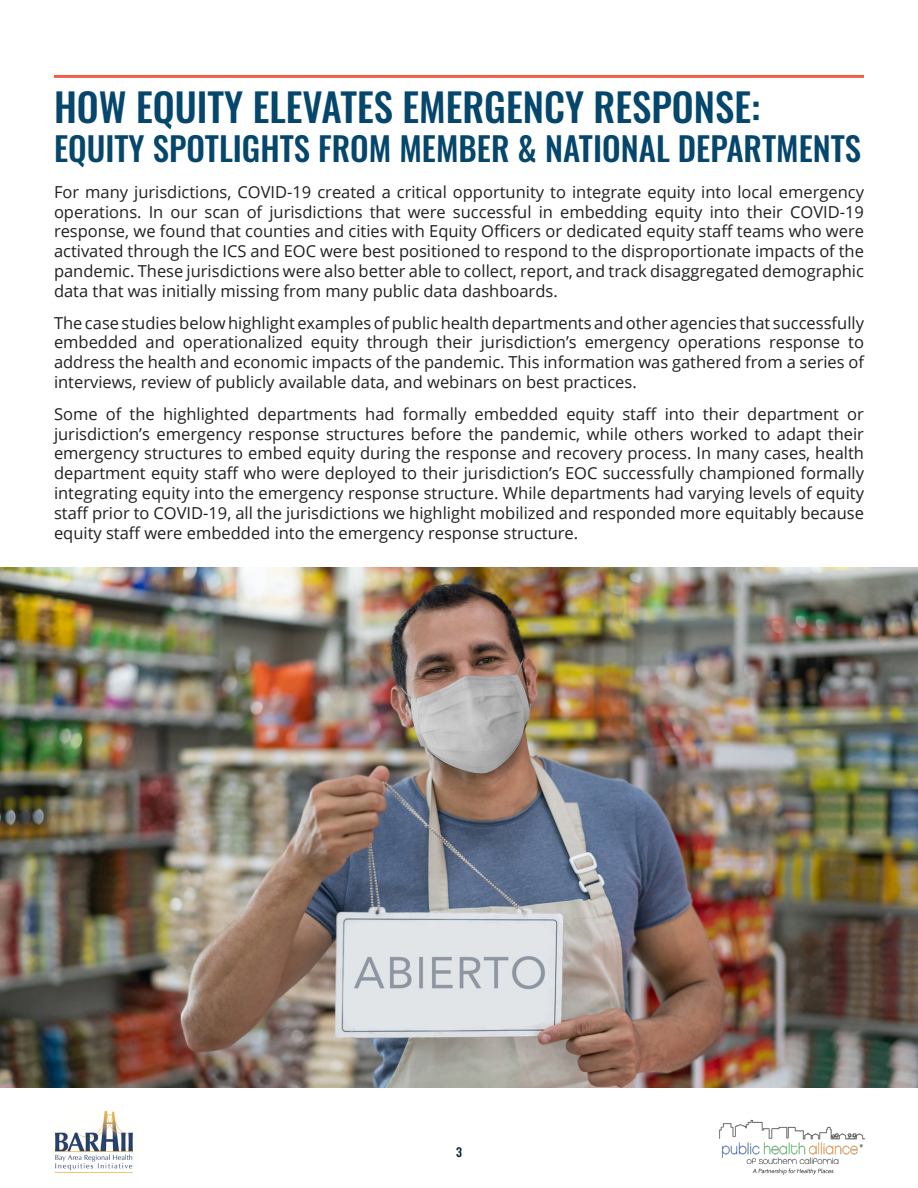
<style>
.page{position:relative;width:918px;height:1188px;background:#fff}
.page>*{position:absolute;margin:0;border:0;box-sizing:border-box;transform-origin:0 0}
.Header_02{font:500 39px "Oswald";color:#04466c}
.Header_02-2{font:500 33px "Oswald";color:#04466c}
.t1{font:16.5px/19.8px "Open Sans";color:#231f20;text-align:justify}
.t2{font:500 12px "Oswald";color:#091e3e}
</style>
<div class="page">
<img style="left:719px;top:1119px;width:147px;height:56px">
<img style="left:55px;top:1110px;width:78px;height:63px">
<hr style="left:54px;top:75px;width:810px;height:3px;background:#f15d4b">
<img style="left:0;top:567px;width:918px;height:520px">
<p class="Header_02" style="left:54px;top:86px;width:708px">HOW EQUITY ELEVATES EMERGENCY RESPONSE:</p>
<p class="Header_02-2" style="left:54px;top:132px;width:809px">EQUITY SPOTLIGHTS FROM MEMBER &amp; NATIONAL DEPARTMENTS</p>
<p class="t1" style="left:54px;top:181px;width:812px">For many jurisdictions, COVID-19 created a critical opportunity to integrate equity into local emergency operations. In our scan of jurisdictions that were successful in embedding equity into their COVID-19 response, we found that counties and cities with Equity Officers or dedicated equity staff teams who were activated through the ICS and EOC were best positioned to respond to the disproportionate impacts of the pandemic. These jurisdictions were also better able to collect, report, and track disaggregated demographic data that was initially missing from many public data dashboards.</p>
<p class="t1" style="left:54px;top:312px;width:812px">The case studies below highlight examples of public health departments and other agencies that successfully embedded and operationalized equity through their jurisdiction’s emergency operations response to address the health and economic impacts of the pandemic. This information was gathered from a series of interviews, review of publicly available data, and webinars on best practices.</p>
<p class="t1" style="left:54px;top:403px;width:812px">Some of the highlighted departments had formally embedded equity staff into their department or jurisdiction’s emergency response structures before the pandemic, while others worked to adapt their emergency structures to embed equity during the response and recovery process. In many cases, health department equity staff who were deployed to their jurisdiction’s EOC successfully championed formally integrating equity into the emergency response structure. While departments had varying levels of equity staff prior to COVID-19, all the jurisdictions we highlight mobilized and responded more equitably because equity staff were embedded into the emergency response structure.</p>
<p class="t2" style="left:456px;top:1146px;width:7px">3</p>
</div>
